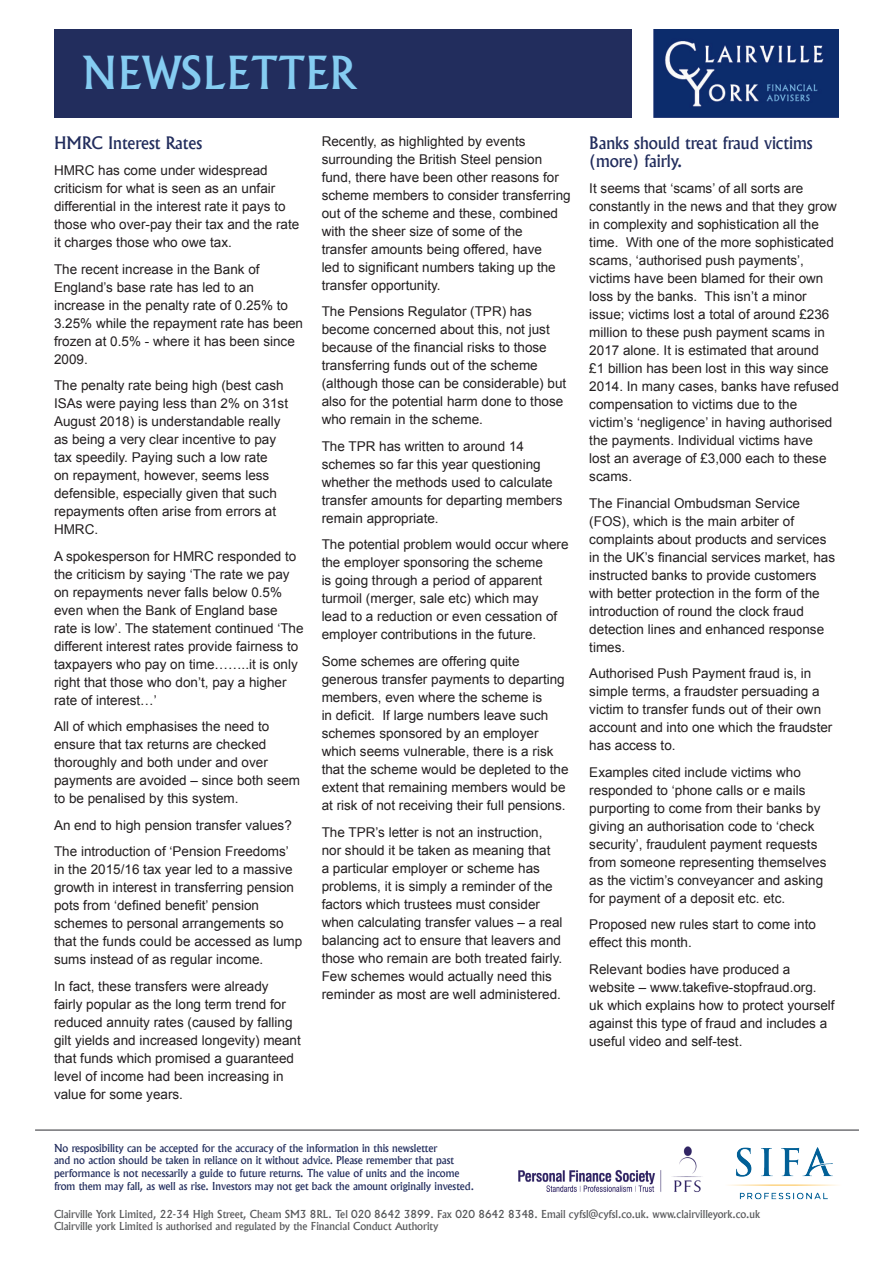
<style>
.page{position:relative;width:893px;height:1263px;background:#fff}
.page>*{position:absolute;margin:0;border:0;box-sizing:border-box;transform-origin:0 0}
.t1{font:500 43.5px "Albertus";color:#85ccf1}
.Heading{font:500 16.5px/18px "Albertus";color:#222d5d}
.Body{font:13.5px/18px "Arial";color:#231f20}
.t2{font:500 10.5px/12.6px "Albertus";color:#222d5d}
.t3{font:500 10.5px "Albertus";color:#57585a}
</style>
<div class="page">
<div style="left:54px;top:30px;width:577px;height:88px;background:#222d5d"></div>
<img style="left:653px;top:30px;width:186px;height:87px">
<img style="left:728px;top:1147px;width:110px;height:53px">
<img style="left:518px;top:1146px;width:184px;height:47px">
<hr style="left:35px;top:1129px;width:824px;height:2px;background:#717275">
<p class="t1" style="left:82px;top:46px;width:276px">NEWSLETTER</p>
<p class="Heading" style="left:54px;top:134px;width:150px">HMRC Interest Rates</p>
<p class="Body" style="left:54px;top:162px;width:247px">HMRC has come under widespread criticism for what is seen as an unfair differential in the interest rate it pays to those who over-pay their tax and the rate it charges those who owe tax.</p>
<p class="Body" style="left:54px;top:260px;width:251px">The recent increase in the Bank of<br>England’s base rate has led to an increase in the penalty rate of 0.25% to<br>3.25% while the repayment rate has been frozen at 0.5% - where it has been since<br>2009.</p>
<p class="Body" style="left:54px;top:377px;width:236px">The penalty rate being high (best cash ISAs were paying less than 2% on 31st August 2018) is understandable really as being a very clear incentive to pay tax speedily. Paying such a low rate<br>on repayment, however, seems less defensible, especially given that such repayments often arise from errors at HMRC.</p>
<p class="Body" style="left:54px;top:547px;width:251px">A spokesperson for HMRC responded to the criticism by saying ‘The rate we pay on repayments never falls below 0.5% even when the Bank of England base rate is low’. The statement continued ‘The different interest rates provide fairness to taxpayers who pay on time……..it is only right that those who don’t, pay a higher rate of interest…’</p>
<p class="Body" style="left:54px;top:718px;width:248px">All of which emphasises the need to ensure that tax returns are checked thoroughly and both under and over payments are avoided – since both seem to be penalised by this system.</p>
<p class="Body" style="left:54px;top:816px;width:239px">An end to high pension transfer values?</p>
<p class="Body" style="left:54px;top:843px;width:250px">The introduction of ‘Pension Freedoms’ in the 2015/16 tax year led to a massive growth in interest in transferring pension pots from ‘defined benefit’ pension schemes to personal arrangements so that the funds could be accessed as lump sums instead of as regular income.</p>
<p class="Body" style="left:54px;top:977px;width:248px">In fact, these transfers were already<br>fairly popular as the long term trend for reduced annuity rates (caused by falling gilt yields and increased longevity) meant that funds which promised a guaranteed level of income had been increasing in value for some years.</p>
<p class="Body" style="left:322px;top:132px;width:251px">Recently, as highlighted by events surrounding the British Steel pension fund, there have been other reasons for scheme members to consider transferring out of the scheme and these, combined with the sheer size of some of the transfer amounts being offered, have<br>led to significant numbers taking up the transfer opportunity.</p>
<p class="Body" style="left:322px;top:303px;width:246px">The Pensions Regulator (TPR) has become concerned about this, not just because of the financial risks to those transferring funds out of the scheme (although those can be considerable) but also for the potential harm done to those who remain in the scheme.</p>
<p class="Body" style="left:322px;top:437px;width:242px">The TPR has written to around 14 schemes so far this year questioning whether the methods used to calculate transfer amounts for departing members remain appropriate.</p>
<p class="Body" style="left:322px;top:536px;width:248px">The potential problem would occur where the employer sponsoring the scheme<br>is going through a period of apparent turmoil (merger, sale etc) which may<br>lead to a reduction or even cessation of employer contributions in the future.</p>
<p class="Body" style="left:322px;top:652px;width:248px">Some schemes are offering quite generous transfer payments to departing members, even where the scheme is<br>in deficit. If large numbers leave such schemes sponsored by an employer which seems vulnerable, there is a risk that the scheme would be depleted to the extent that remaining members would be at risk of not receiving their full pensions.</p>
<p class="Body" style="left:322px;top:823px;width:242px">The TPR’s letter is not an instruction, nor should it be taken as meaning that<br>a particular employer or scheme has problems, it is simply a reminder of the factors which trustees must consider when calculating transfer values – a real balancing act to ensure that leavers and those who remain are both treated fairly.<br>Few schemes would actually need this reminder as most are well administered.</p>
<p class="Heading" style="left:589px;top:134px;width:225px">Banks should treat fraud victims (more) fairly.</p>
<p class="Body" style="left:589px;top:180px;width:251px">It seems that ‘scams’ of all sorts are constantly in the news and that they grow in complexity and sophistication all the time. With one of the more sophisticated scams, ‘authorised push payments’, victims have been blamed for their own loss by the banks. This isn’t a minor issue; victims lost a total of around £236 million to these push payment scams in 2017 alone. It is estimated that around<br>£1 billion has been lost in this way since 2014. In many cases, banks have refused compensation to victims due to the victim’s ‘negligence’ in having authorised the payments. Individual victims have<br>lost an average of £3,000 each to these scams.</p>
<p class="Body" style="left:589px;top:494px;width:247px">The Financial Ombudsman Service (FOS), which is the main arbiter of complaints about products and services in the UK’s financial services market, has instructed banks to provide customers with better protection in the form of the introduction of round the clock fraud detection lines and enhanced response times.</p>
<p class="Body" style="left:589px;top:665px;width:245px">Authorised Push Payment fraud is, in simple terms, a fraudster persuading a victim to transfer funds out of their own account and into one which the fraudster has access to.</p>
<p class="Body" style="left:589px;top:763px;width:239px">Examples cited include victims who responded to ‘phone calls or e mails purporting to come from their banks by giving an authorisation code to ‘check security’, fraudulent payment requests from someone representing themselves as the victim’s conveyancer and asking for payment of a deposit etc. etc.</p>
<p class="Body" style="left:589px;top:916px;width:228px">Proposed new rules start to come into effect this month.</p>
<p class="Body" style="left:589px;top:960px;width:247px">Relevant bodies have produced a website – www.takefive-stopfraud.org.<br>uk which explains how to protect yourself against this type of fraud and includes a useful video and self-test.</p>
<p class="t2" style="left:54px;top:1141px;width:422px">No resposibility can be accepted for the accuracy of the information in this newsletter<br>and no action should be taken in reliance on it without advice. Please remember that past performance is not necessarily a guide to future returns. The value of units and the income from them may fall, as well as rise. Investors may not get back the amount originally invested.</p>
<p class="t3" style="left:54px;top:1207px;width:708px">Clairville York Limited, 22-34 High Street, Cheam SM3 8RL. Tel 020 8642 3899. Fax 020 8642 8348. Email cyfsl@cyfsl.co.uk. www.clairvilleyork.co.uk</p>
<p class="t3" style="left:54px;top:1220px;width:386px">Clairville york Limited is authorised and regulated by the Financial Conduct Authority</p>
</div>
